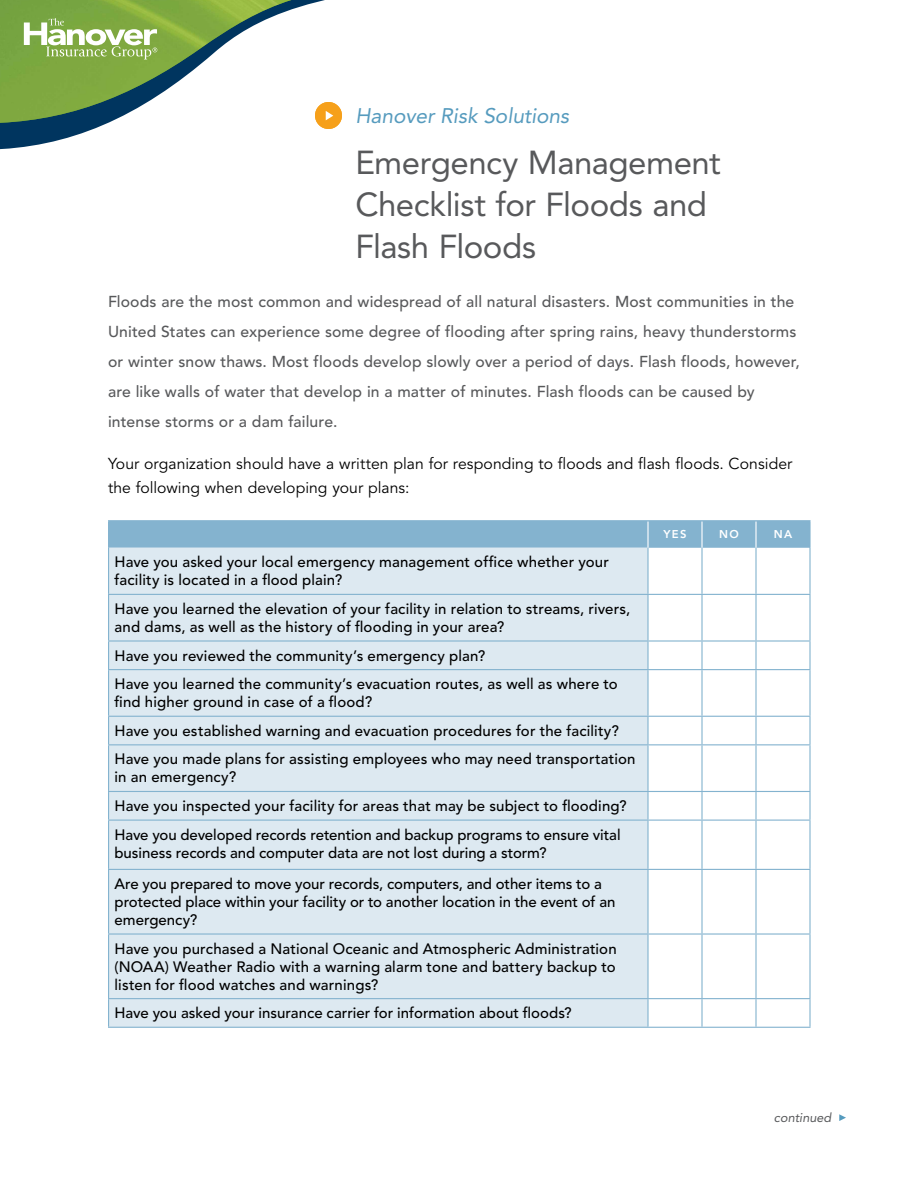
<style>
.page{position:relative;width:918px;height:1188px;background:#fff}
.page>*{position:absolute;margin:0;border:0;box-sizing:border-box;transform-origin:0 0}
.t1{font:33px/42px "Avenir LT Std";letter-spacing:-.015em;color:#58595b}
.t2{font:italic 21px "Avenir LT Std";letter-spacing:-.005em;color:#569bbe}
.t3{font:500 15.75px/30px "Avenir LT Std";letter-spacing:.01em;color:#58595b}
.t4{font:15.75px/24px "Avenir LT Std";letter-spacing:.005em;color:#000}
.t5{font:500 15px/18px "Avenir LT Std";letter-spacing:.005em;color:#000}
.t6{font:italic 12.75px "Avenir LT Std";color:#58595b}
.t7{font:800 11.25px "Avenir LT Std";letter-spacing:.12em;color:#fff}
</style>
<div class="page">
<svg style="left:839px;top:1114px;width:7px;height:7px"></svg>
<svg style="left:0;top:123px;width:340px;height:27px"></svg>
<img style="left:0;top:0;width:342px;height:123px">
<svg style="left:24px;top:18px;width:133px;height:41px"></svg>
<div style="left:315px;top:102px;width:27px;height:27px;background:#f6a01a;border-radius:50%"></div>
<svg style="left:326px;top:111px;width:7px;height:9px"></svg>
<div style="left:109px;top:548px;width:538px;height:479px;background:#dde9f1"></div>
<hr style="left:108px;top:520px;width:540px;height:1px;background:#84b3cf">
<div style="left:108px;top:521px;width:701px;height:27px;background:#84b3cf"></div>
<hr style="left:648px;top:520px;width:54px;height:1px;background:#84b3cf">
<hr style="left:702px;top:520px;width:54px;height:1px;background:#84b3cf">
<hr style="left:756px;top:520px;width:55px;height:1px;background:#84b3cf">
<hr style="left:809px;top:521px;width:2px;height:27px;background:#84b3cf">
<hr style="left:108px;top:548px;width:1px;height:46px;background:#84b3cf">
<hr style="left:647px;top:548px;width:2px;height:46px;background:#84b3cf">
<hr style="left:701px;top:548px;width:2px;height:46px;background:#84b3cf">
<hr style="left:755px;top:548px;width:2px;height:46px;background:#84b3cf">
<hr style="left:809px;top:548px;width:2px;height:46px;background:#84b3cf">
<hr style="left:108px;top:594px;width:540px;height:1px;background:#84b3cf">
<hr style="left:108px;top:595px;width:1px;height:45px;background:#84b3cf">
<hr style="left:648px;top:594px;width:54px;height:1px;background:#84b3cf">
<hr style="left:647px;top:595px;width:2px;height:45px;background:#84b3cf">
<hr style="left:702px;top:594px;width:54px;height:1px;background:#84b3cf">
<hr style="left:701px;top:595px;width:2px;height:45px;background:#84b3cf">
<hr style="left:756px;top:594px;width:55px;height:1px;background:#84b3cf">
<hr style="left:755px;top:595px;width:2px;height:45px;background:#84b3cf">
<hr style="left:809px;top:595px;width:2px;height:45px;background:#84b3cf">
<hr style="left:108px;top:640px;width:540px;height:2px;background:#84b3cf">
<svg style="left:108px;top:642px;width:1px;height:27px"></svg>
<hr style="left:648px;top:640px;width:54px;height:2px;background:#84b3cf">
<hr style="left:647px;top:642px;width:2px;height:27px;background:#84b3cf">
<hr style="left:702px;top:640px;width:54px;height:2px;background:#84b3cf">
<hr style="left:701px;top:642px;width:2px;height:27px;background:#84b3cf">
<hr style="left:756px;top:640px;width:55px;height:2px;background:#84b3cf">
<hr style="left:755px;top:642px;width:2px;height:27px;background:#84b3cf">
<hr style="left:809px;top:642px;width:2px;height:27px;background:#84b3cf">
<hr style="left:108px;top:669px;width:540px;height:1px;background:#84b3cf">
<hr style="left:108px;top:670px;width:1px;height:46px;background:#84b3cf">
<hr style="left:648px;top:669px;width:54px;height:1px;background:#84b3cf">
<hr style="left:647px;top:670px;width:2px;height:46px;background:#84b3cf">
<hr style="left:702px;top:669px;width:54px;height:1px;background:#84b3cf">
<hr style="left:701px;top:670px;width:2px;height:46px;background:#84b3cf">
<hr style="left:756px;top:669px;width:55px;height:1px;background:#84b3cf">
<hr style="left:755px;top:670px;width:2px;height:46px;background:#84b3cf">
<hr style="left:809px;top:670px;width:2px;height:46px;background:#84b3cf">
<hr style="left:108px;top:716px;width:540px;height:1px;background:#84b3cf">
<svg style="left:108px;top:717px;width:1px;height:27px"></svg>
<hr style="left:648px;top:716px;width:54px;height:1px;background:#84b3cf">
<hr style="left:647px;top:717px;width:2px;height:27px;background:#84b3cf">
<hr style="left:702px;top:716px;width:54px;height:1px;background:#84b3cf">
<hr style="left:701px;top:717px;width:2px;height:27px;background:#84b3cf">
<hr style="left:756px;top:716px;width:55px;height:1px;background:#84b3cf">
<hr style="left:755px;top:717px;width:2px;height:27px;background:#84b3cf">
<hr style="left:809px;top:717px;width:2px;height:27px;background:#84b3cf">
<hr style="left:108px;top:744px;width:540px;height:1px;background:#84b3cf">
<hr style="left:108px;top:745px;width:1px;height:46px;background:#84b3cf">
<hr style="left:648px;top:744px;width:54px;height:1px;background:#84b3cf">
<hr style="left:647px;top:745px;width:2px;height:46px;background:#84b3cf">
<hr style="left:702px;top:744px;width:54px;height:1px;background:#84b3cf">
<hr style="left:701px;top:745px;width:2px;height:46px;background:#84b3cf">
<hr style="left:756px;top:744px;width:55px;height:1px;background:#84b3cf">
<hr style="left:755px;top:745px;width:2px;height:46px;background:#84b3cf">
<hr style="left:809px;top:745px;width:2px;height:46px;background:#84b3cf">
<hr style="left:108px;top:791px;width:540px;height:1px;background:#84b3cf">
<svg style="left:108px;top:792px;width:1px;height:28px"></svg>
<hr style="left:648px;top:791px;width:54px;height:1px;background:#84b3cf">
<hr style="left:647px;top:792px;width:2px;height:28px;background:#84b3cf">
<hr style="left:702px;top:791px;width:54px;height:1px;background:#84b3cf">
<hr style="left:701px;top:792px;width:2px;height:28px;background:#84b3cf">
<hr style="left:756px;top:791px;width:55px;height:1px;background:#84b3cf">
<hr style="left:755px;top:792px;width:2px;height:28px;background:#84b3cf">
<hr style="left:809px;top:792px;width:2px;height:28px;background:#84b3cf">
<hr style="left:108px;top:820px;width:540px;height:1px;background:#84b3cf">
<hr style="left:108px;top:821px;width:1px;height:48px;background:#84b3cf">
<hr style="left:648px;top:820px;width:54px;height:1px;background:#84b3cf">
<hr style="left:647px;top:821px;width:2px;height:48px;background:#84b3cf">
<hr style="left:702px;top:820px;width:54px;height:1px;background:#84b3cf">
<hr style="left:701px;top:821px;width:2px;height:48px;background:#84b3cf">
<hr style="left:756px;top:820px;width:55px;height:1px;background:#84b3cf">
<hr style="left:755px;top:821px;width:2px;height:48px;background:#84b3cf">
<hr style="left:809px;top:821px;width:2px;height:48px;background:#84b3cf">
<hr style="left:108px;top:869px;width:540px;height:1px;background:#84b3cf">
<hr style="left:108px;top:870px;width:1px;height:63px;background:#84b3cf">
<hr style="left:648px;top:869px;width:54px;height:1px;background:#84b3cf">
<hr style="left:647px;top:870px;width:2px;height:63px;background:#84b3cf">
<hr style="left:702px;top:869px;width:54px;height:1px;background:#84b3cf">
<hr style="left:701px;top:870px;width:2px;height:63px;background:#84b3cf">
<hr style="left:756px;top:869px;width:55px;height:1px;background:#84b3cf">
<hr style="left:755px;top:870px;width:2px;height:63px;background:#84b3cf">
<hr style="left:809px;top:870px;width:2px;height:63px;background:#84b3cf">
<hr style="left:108px;top:933px;width:540px;height:2px;background:#84b3cf">
<hr style="left:108px;top:935px;width:1px;height:63px;background:#84b3cf">
<hr style="left:648px;top:933px;width:54px;height:2px;background:#84b3cf">
<hr style="left:647px;top:935px;width:2px;height:63px;background:#84b3cf">
<hr style="left:702px;top:933px;width:54px;height:2px;background:#84b3cf">
<hr style="left:701px;top:935px;width:2px;height:63px;background:#84b3cf">
<hr style="left:756px;top:933px;width:55px;height:2px;background:#84b3cf">
<hr style="left:755px;top:935px;width:2px;height:63px;background:#84b3cf">
<hr style="left:809px;top:935px;width:2px;height:63px;background:#84b3cf">
<hr style="left:108px;top:998px;width:540px;height:1px;background:#84b3cf">
<svg style="left:108px;top:999px;width:1px;height:28px"></svg>
<hr style="left:648px;top:998px;width:54px;height:1px;background:#84b3cf">
<hr style="left:647px;top:999px;width:2px;height:28px;background:#84b3cf">
<hr style="left:702px;top:998px;width:54px;height:1px;background:#84b3cf">
<hr style="left:701px;top:999px;width:2px;height:28px;background:#84b3cf">
<hr style="left:756px;top:998px;width:55px;height:1px;background:#84b3cf">
<hr style="left:755px;top:999px;width:2px;height:28px;background:#84b3cf">
<hr style="left:809px;top:999px;width:2px;height:28px;background:#84b3cf">
<hr style="left:108px;top:1027px;width:540px;height:1px;background:#84b3cf">
<hr style="left:648px;top:1027px;width:54px;height:1px;background:#84b3cf">
<hr style="left:702px;top:1027px;width:54px;height:1px;background:#84b3cf">
<hr style="left:756px;top:1027px;width:55px;height:1px;background:#84b3cf">
<h2 class="t2" style="left:356px;top:104px;width:215px">Hanover Risk Solutions</h2>
<h1 class="t1" style="left:356px;top:142px;width:367px">Emergency Management<br>Checklist for Floods and<br>Flash Floods</h1>
<p class="t3" style="left:108px;top:287px;width:693px">Floods are the most common and widespread of all natural disasters. Most communities in the United States can experience some degree of flooding after spring rains, heavy thunderstorms or winter snow thaws. Most floods develop slowly over a period of days. Flash floods, however, are like walls of water that develop in a matter of minutes. Flash floods can be caused by intense storms or a dam failure.</p>
<p class="t4" style="left:108px;top:452px;width:686px">Your organization should have a written plan for responding to floods and flash floods. Consider the following when developing your plans:</p>
<p class="t7" style="left:663px;top:527px;width:25px">YES</p>
<p class="t7" style="left:719px;top:527px;width:21px">NO</p>
<p class="t7" style="left:774px;top:527px;width:20px">NA</p>
<p class="t5" style="left:115px;top:554px;width:496px">Have you asked your local emergency management office whether your facility is located in a flood plain?</p>
<p class="t5" style="left:115px;top:600px;width:517px">Have you learned the elevation of your facility in relation to streams, rivers, and dams, as well as the history of flooding in your area?</p>
<p class="t5" style="left:115px;top:641px;width:505px;line-height:28.7px">Have you reviewed the community’s emergency plan?<br>Have you learned the community’s evacuation routes, as well as where to</p>
<p class="t5" style="left:115px;top:688px;width:522px;line-height:28.7px">find higher ground in case of a flood?<br>Have you established warning and evacuation procedures for the facility?<br>Have you made plans for assisting employees who may need transportation</p>
<p class="t5" style="left:115px;top:763px;width:514px;line-height:28.7px">in an emergency?<br>Have you inspected your facility for areas that may be subject to flooding?<br>Have you developed records retention and backup programs to ensure vital</p>
<p class="t5" style="left:115px;top:837px;width:489px;line-height:31.3px">business records and computer data are not lost during a storm?<br>Are you prepared to move your records, computers, and other items to a</p>
<p class="t5" style="left:115px;top:893px;width:502px">protected place within your facility or to another location in the event of an emergency?</p>
<p class="t5" style="left:115px;top:940px;width:504px;text-align:justify">Have you purchased a National Oceanic and Atmospheric Administration (NOAA) Weather Radio with a warning alarm tone and battery backup to listen for flood watches and warnings?</p>
<p class="t5" style="left:115px;top:1004px;width:459px">Have you asked your insurance carrier for information about floods?</p>
<p class="t6" style="left:774px;top:1110px;width:59px">continued</p>
</div>
